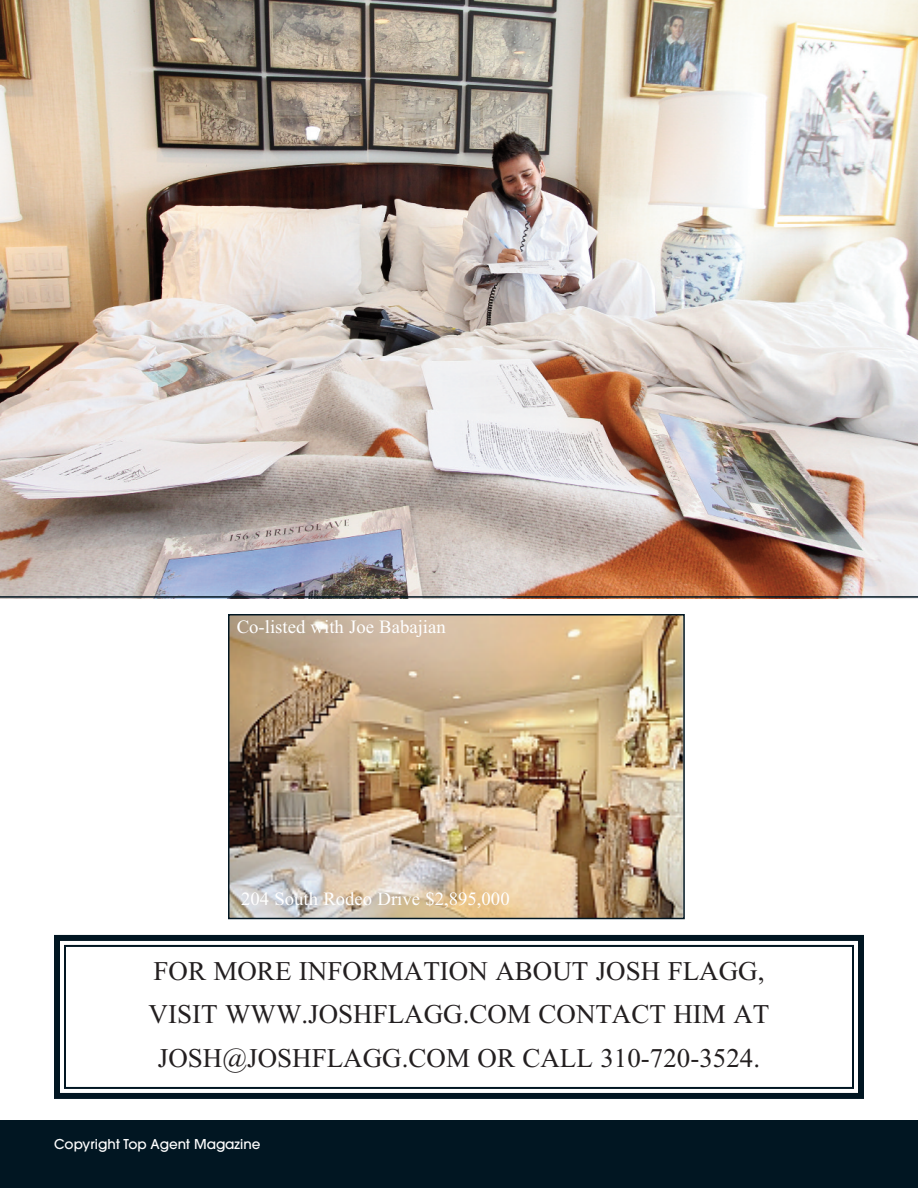
<style>
.page{position:relative;width:918px;height:1188px;background:#fff}
.page>*{position:absolute;margin:0;border:0;box-sizing:border-box;transform-origin:0 0}
.t1{font:27px/43.5px "Times New Roman";color:#231f20;text-align:center}
.t2{font:18.75px "Times New Roman";color:#fff}
.t3{font:500 13.5px "Avant Garde";color:#fff}
</style>
<div class="page">
<img style="left:0;top:0;width:918px;height:596px">
<hr style="left:0;top:596px;width:918px;height:2px;background:#011622">
<img style="left:231px;top:617px;width:451px;height:299px">
<div style="left:228px;top:614px;width:457px;height:305px;border:2px solid #011622"></div>
<div style="left:0;top:1120px;width:918px;height:68px;background:#011622"></div>
<div style="left:54px;top:935px;width:810px;height:164px;border:6px solid #011622"></div>
<div style="left:64px;top:945px;width:790px;height:144px;border:2px solid #011622"></div>
<p class="t2" style="left:237px;top:616px;width:211px">Co-listed with Joe Babajian</p>
<p class="t2" style="left:241px;top:888px;width:270px">204 South Rodeo Drive $2,895,000</p>
<p class="t1" style="left:149px;top:949px;width:622px">FOR MORE INFORMATION ABOUT JOSH FLAGG,<br>VISIT WWW.JOSHFLAGG.COM CONTACT HIM AT<br>JOSH@JOSHFLAGG.COM OR CALL 310-720-3524.</p>
<p class="t3" style="left:54px;top:1139px;width:208px">Copyright Top Agent Magazine</p>
</div>
